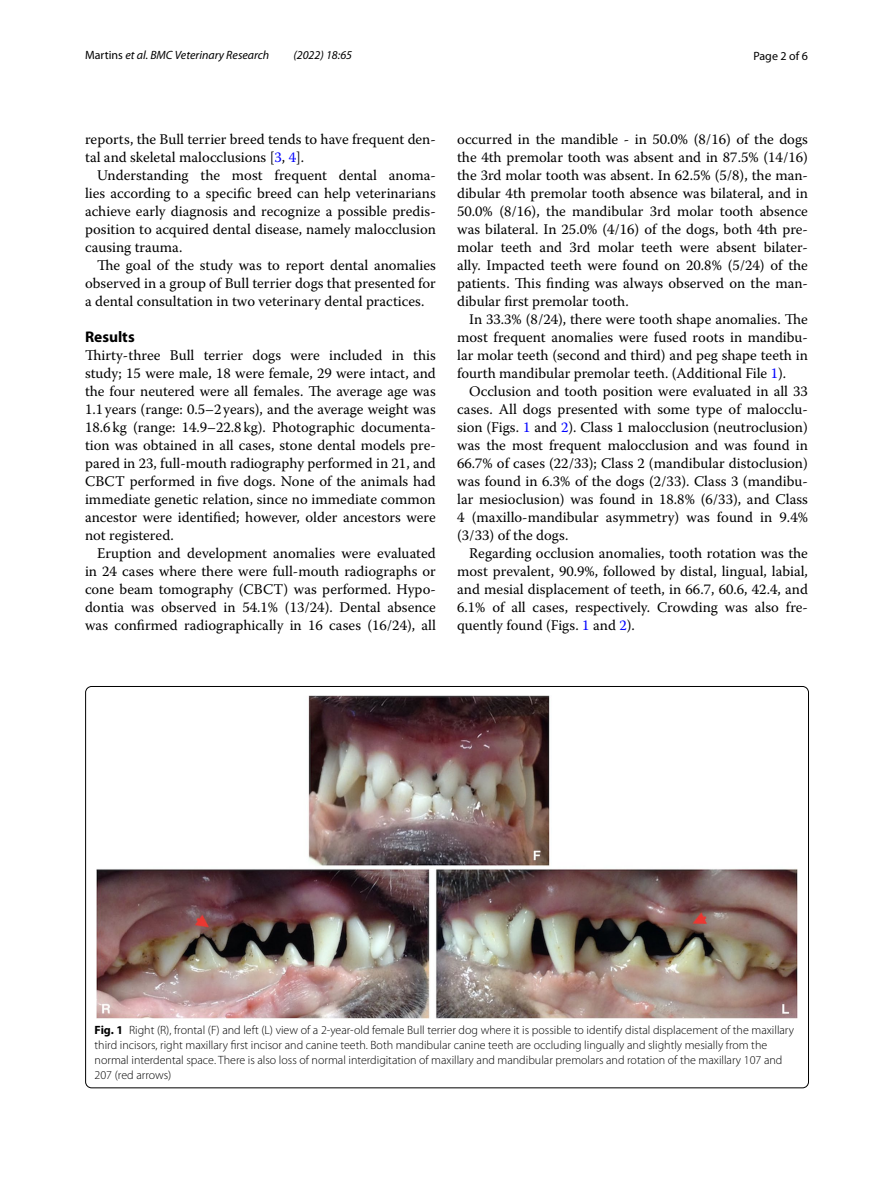
<style>
.page{position:relative;width:893px;height:1187px;background:#fff}
.page>*{position:absolute;margin:0;border:0;box-sizing:border-box;transform-origin:0 0}
.t1{font:700 15.45px "Myriad Pro";color:#000}
.t2{font:14.7px/18px "Warnock Pro";color:#000;text-align:justify}
.t3{font:300 12px/15px "Myriad Pro";color:#000}
.t4{font:italic 12px "Myriad Pro";color:#000}
.t5{font:12px "Myriad Pro";color:#000}
.s1{font-style:normal}
.s2{color:#00f}
.s3{font-weight:700}
</style>
<div class="page">
<img style="left:97px;top:695px;width:700px;height:323px">
<p class="t4" style="left:85px;top:48px;width:186px"><span class="s1">Martins</span> et al. BMC Veterinary Research</p>
<p class="t4" style="left:293px;top:48px;width:60px">(2022) 18:65</p>
<p class="t5" style="left:753px;top:48px;width:56px">Page 2 of 6</p>
<p class="t2" style="left:85px;top:130px;width:352px">reports, the Bull terrier breed tends to have frequent den&shy;tal and skeletal malocclusions [<span class="s2">3</span>, <span class="s2">4</span>].</p>
<p class="t2" style="left:85px;top:166px;width:352px;text-indent:12px">Understanding the most frequent dental anoma&shy;lies according to a specific breed can help veterinarians achieve early diagnosis and recognize a possible predis&shy;position to acquired dental disease, namely malocclusion causing trauma.</p>
<p class="t2" style="left:85px;top:256px;width:352px;text-indent:12px">The goal of the study was to report dental anomalies observed in a group of Bull terrier dogs that presented for a dental consultation in two veterinary dental practices.</p>
<p class="t1" style="left:85px;top:326px;width:51px">Results</p>
<p class="t2" style="left:85px;top:346px;width:352px">Thirty-three Bull terrier dogs were included in this study; 15 were male, 18 were female, 29 were intact, and the four neutered were all females. The average age was 1.1years (range: 0.5–2years), and the average weight was 18.6kg (range: 14.9–22.8kg). Photographic documenta&shy;tion was obtained in all cases, stone dental models pre&shy;pared in 23, full-mouth radiography performed in 21, and CBCT performed in five dogs. None of the animals had immediate genetic relation, since no immediate common ancestor were identified; however, older ancestors were not registered.</p>
<p class="t2" style="left:85px;top:544px;width:352px;text-indent:12px">Eruption and development anomalies were evaluated in 24 cases where there were full-mouth radiographs or cone beam tomography (CBCT) was performed. Hypo&shy;dontia was observed in 54.1% (13/24). Dental absence was confirmed radiographically in 16 cases (16/24), all</p>
<p class="t2" style="left:457px;top:130px;width:352px">occurred in the mandible - in 50.0% (8/16) of the dogs the 4th premolar tooth was absent and in 87.5% (14/16) the 3rd molar tooth was absent. In 62.5% (5/8), the man&shy;dibular 4th premolar tooth absence was bilateral, and in 50.0% (8/16), the mandibular 3rd molar tooth absence was bilateral. In 25.0% (4/16) of the dogs, both 4th pre&shy;molar teeth and 3rd molar teeth were absent bilater&shy;ally. Impacted teeth were found on 20.8% (5/24) of the patients. This finding was always observed on the man&shy;dibular first premolar tooth.</p>
<p class="t2" style="left:457px;top:310px;width:352px;text-indent:12px">In 33.3% (8/24), there were tooth shape anomalies. The most frequent anomalies were fused roots in mandibu&shy;lar molar teeth (second and third) and peg shape teeth in fourth mandibular premolar teeth. (Additional File <span class="s2">1</span>).</p>
<p class="t2" style="left:457px;top:382px;width:352px;text-indent:12px">Occlusion and tooth position were evaluated in all 33 cases. All dogs presented with some type of malocclu&shy;sion (Figs. <span class="s2">1</span> and <span class="s2">2</span>). Class 1 malocclusion (neutroclusion) was the most frequent malocclusion and was found in 66.7% of cases (22/33); Class 2 (mandibular distoclusion) was found in 6.3% of the dogs (2/33). Class 3 (mandibu&shy;lar mesioclusion) was found in 18.8% (6/33), and Class 4 (maxillo-mandibular asymmetry) was found in 9.4% (3/33) of the dogs.</p>
<p class="t2" style="left:457px;top:544px;width:352px;text-indent:12px">Regarding occlusion anomalies, tooth rotation was the most prevalent, 90.9%, followed by distal, lingual, labial, and mesial displacement of teeth, in 66.7, 60.6, 42.4, and 6.1% of all cases, respectively. Crowding was also fre&shy;quently found (Figs. <span class="s2">1</span> and <span class="s2">2</span>).</p>
<p class="t3" style="left:95px;top:1022px;width:701px"><span class="s3">Fig. 1</span> Right (R), frontal (F) and left (L) view of a 2-year-old female Bull terrier dog where it is possible to identify distal displacement of the maxillary third incisors, right maxillary first incisor and canine teeth. Both mandibular canine teeth are occluding lingually and slightly mesially from the normal interdental space. There is also loss of normal interdigitation of maxillary and mandibular premolars and rotation of the maxillary 107 and 207 (red arrows)</p>
</div>
